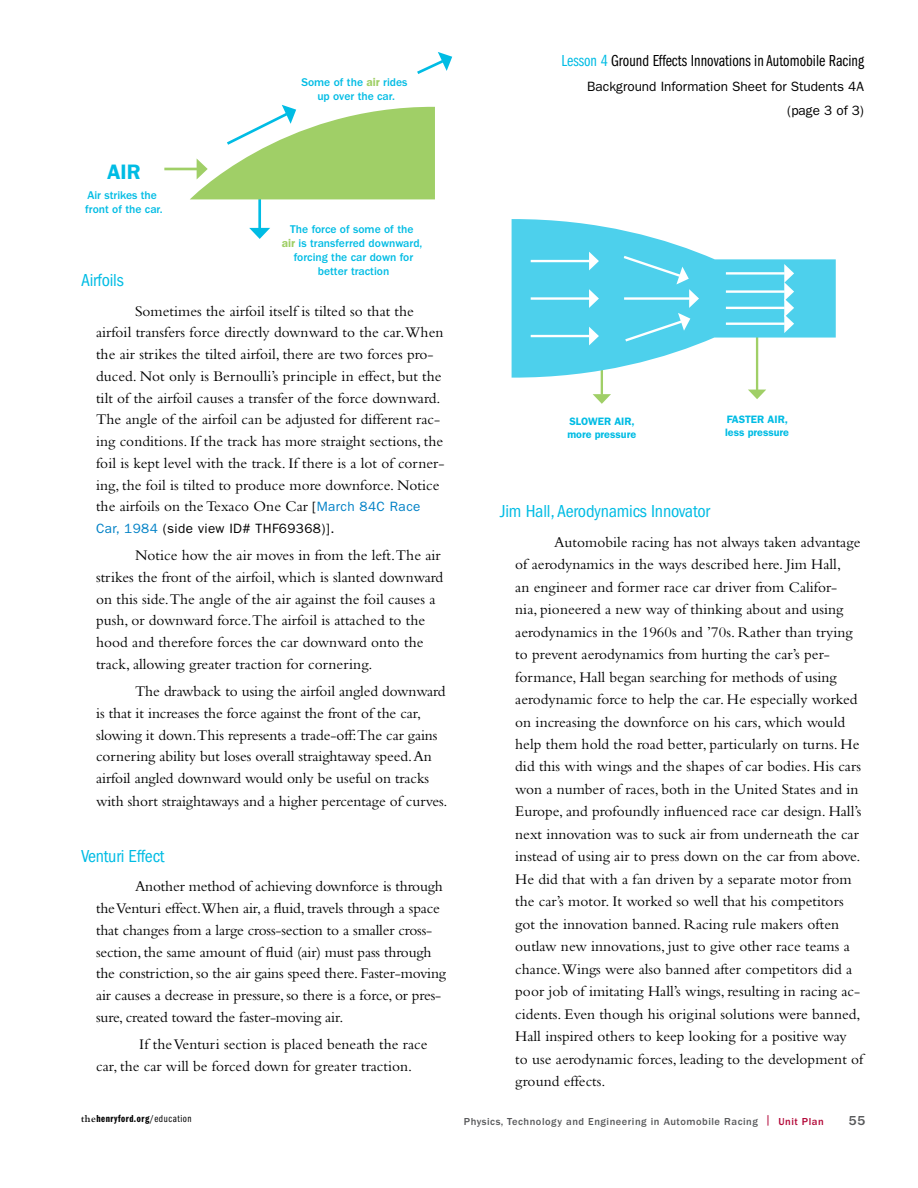
<style>
.page{position:relative;width:918px;height:1188px;background:#fff}
.page>*{position:absolute;margin:0;border:0;box-sizing:border-box;transform-origin:0 0}
.t1{font:600 21px "Franklin Gothic";color:#00bce4}
.t2{font:condensed 18px "Franklin Gothic";letter-spacing:-.01em;color:#00bce4}
.t3{font:16.5px "Franklin Gothic Book Cmpr";color:#000}
.t4{font:15.3px/22.5px "Bembo";color:#000}
.t5{font:13.5px/24.3px "Franklin Gothic";color:#000;text-align:right}
.t6{font:13.5px "Franklin Gothic";letter-spacing:.03em;color:#000}
.t7{font:500 13.5px "Franklin Gothic";color:#58595b}
.t8{font:500 11.7px/14px "Franklin Gothic";color:#00bce4;text-align:center}
.t9{font:600 10.8px/12.5px "Franklin Gothic";color:#00bce4}
.t10{font:500 10.5px "Franklin Gothic";letter-spacing:.05em;color:#58595b}
.t11{font:10.5px "Franklin Gothic Demi Cmpr";letter-spacing:.05em;color:#000}
.s1{font-weight:600;color:#a0cf67}
.s2{font-family:"Franklin Gothic";font-size:13.5px}
.s3{font-family:"Franklin Gothic";font-size:13.5px;color:#0081c6}
.s4{color:#0081c6}
.s5{color:#00bce4}
.s6{font-family:"Bembo";font-weight:600}
.s7{font-family:"Franklin Gothic Book Cmpr"}
.s8{color:#c23960}
.s9{color:#b30838}
</style>
<div class="page">
<hr style="left:164px;top:168px;width:33px;height:2px;background:#a0cf67">
<svg style="left:249px;top:228px;width:21px;height:11px"></svg>
<hr style="left:258px;top:190px;width:3px;height:38px;background:#00bce4">
<svg style="left:417px;top:52px;width:35px;height:22px"></svg>
<svg style="left:190px;top:105px;width:245px;height:94px"></svg>
<svg style="left:593px;top:394px;width:18px;height:10px"></svg>
<hr style="left:601px;top:306px;width:2px;height:89px;background:#a0cf67">
<svg style="left:748px;top:390px;width:18px;height:9px"></svg>
<hr style="left:756px;top:301px;width:2px;height:89px;background:#a0cf67">
<svg style="left:512px;top:219px;width:324px;height:159px;fill:#4dd0ec"></svg>
<svg style="left:589px;top:252px;width:10px;height:18px"></svg>
<hr style="left:531px;top:260px;width:59px;height:2px;background:#fff">
<svg style="left:589px;top:289px;width:10px;height:19px"></svg>
<hr style="left:531px;top:297px;width:59px;height:3px;background:#fff">
<svg style="left:589px;top:327px;width:10px;height:18px"></svg>
<hr style="left:531px;top:335px;width:59px;height:2px;background:#fff">
<svg style="left:621px;top:254px;width:78px;height:89px"></svg>
<hr style="left:726px;top:272px;width:59px;height:3px;background:#fff">
<hr style="left:726px;top:290px;width:59px;height:3px;background:#fff">
<hr style="left:726px;top:307px;width:59px;height:2px;background:#fff">
<svg style="left:784px;top:264px;width:10px;height:69px"></svg>
<hr style="left:726px;top:323px;width:59px;height:2px;background:#fff">
<h1 class="t1" style="left:107px;top:160px;width:35px">AIR</h1>
<p class="t8" style="left:85px;top:189px;width:79px;text-align:left">Air strikes the front of the car.</p>
<p class="t8" style="left:301px;top:75px;width:108px">Some of the <span class="s1">air</span> rides up over the car.</p>
<p class="t8" style="left:282px;top:223px;width:142px">The force of some of the<br><span class="s1">air</span> is transferred downward, forcing the car down for better traction</p>
<p class="t2" style="left:81px;top:270px;width:44px">Airfoils</p>
<p class="t4" style="left:96px;top:300px;width:350px;line-height:21.8px;text-indent:39px">Sometimes the airfoil itself is tilted so that the airfoil transfers force directly downward to the car.When the air strikes the tilted airfoil, there are two forces pro&shy;duced. Not only is Bernoulli’s principle in effect, but the tilt of the airfoil causes a transfer of the force downward.<br>The angle of the airfoil can be adjusted for different rac&shy;ing conditions. If the track has more straight sections, the foil is kept level with the track. If there is a lot of corner&shy;ing, the foil is tilted to produce more downforce. Notice the airfoils on the Texaco One Car <span class="s2">[</span><span class="s3">March 84C Race</span></p>
<p class="t6" style="left:96px;top:521px;width:240px"><span class="s4">Car, 1984</span> (side view ID# THF69368)].</p>
<p class="t4" style="left:96px;top:544px;width:349px;line-height:21.8px;text-indent:39px">Notice how the air moves in from the left.The air strikes the front of the airfoil, which is slanted downward on this side.The angle of the air against the foil causes a push, or downward force.The airfoil is attached to the hood and therefore forces the car downward onto the track, allowing greater traction for cornering.</p>
<p class="t4" style="left:96px;top:680px;width:353px;line-height:21.9px;text-indent:39px">The drawback to using the airfoil angled downward is that it increases the force against the front of the car, slowing it down.This represents a trade-off:The car gains cornering ability but loses overall straightaway speed. An airfoil angled downward would only be useful on tracks with short straightaways and a higher percentage of curves.</p>
<p class="t2" style="left:81px;top:846px;width:85px">Venturi Effect</p>
<p class="t4" style="left:96px;top:875px;width:352px;line-height:21.8px;text-indent:39px">Another method of achieving downforce is through the Venturi effect.When air, a fluid, travels through a space that changes from a large cross-section to a smaller cross&shy;section, the same amount of fluid (air) must pass through the constriction, so the air gains speed there. Faster-moving air causes a decrease in pressure, so there is a force, or pres&shy;sure, created toward the faster-moving air.</p>
<p class="t4" style="left:96px;top:1033px;width:333px;text-indent:43px">If the Venturi section is placed beneath the race car, the car will be forced down for greater traction.</p>
<p class="t3" style="left:562px;top:52px;width:304px"><span class="s5">Lesson 4</span> Ground Effects Innovations in Automobile Racing</p>
<p class="t5" style="left:587px;top:74px;width:278px">Background Information Sheet for Students 4A (page 3 of 3)</p>
<p class="t9" style="left:567px;top:415px;width:70px">SLOWER AIR, more pressure</p>
<p class="t9" style="left:725px;top:414px;width:66px">FASTER AIR, less pressure</p>
<p class="t2" style="left:500px;top:501px;width:211px">Jim Hall, Aerodynamics Innovator</p>
<p class="t4" style="left:515px;top:530px;width:350px;text-indent:39px">Automobile racing has not always taken advantage of aerodynamics in the ways described here. Jim Hall,<br>an engineer and former race car driver from Califor&shy;nia, pioneered a new way of thinking about and using aerodynamics in the 1960s and ’70s. Rather than trying to prevent aerodynamics from hurting the car’s per&shy;formance, Hall began searching for methods of using aerodynamic force to help the car. He especially worked on increasing the downforce on his cars, which would help them hold the road better, particularly on turns. He did this with wings and the shapes of car bodies. His cars won a number of races, both in the United States and in Europe, and profoundly influenced race car design. Hall’s next innovation was to suck air from underneath the car instead of using air to press down on the car from above.<br>He did that with a fan driven by a separate motor from the car’s motor. It worked so well that his competitors got the innovation banned. Racing rule makers often outlaw new innovations, just to give other race teams a chance.Wings were also banned after competitors did a poor job of imitating Hall’s wings, resulting in racing ac&shy;cidents. Even though his original solutions were banned, Hall inspired others to keep looking for a positive way<br>to use aerodynamic forces, leading to the development of ground effects.</p>
<p class="t11" style="left:81px;top:1113px;width:112px"><span class="s6">the</span>henryford.org<span class="s7">/education</span></p>
<p class="t10" style="left:464px;top:1115px;width:361px">Physics, Technology and Engineering in Automobile Racing <span class="s8">|</span> <span class="s9">Unit Plan</span></p>
<p class="t7" style="left:849px;top:1113px;width:18px">55</p>
</div>
